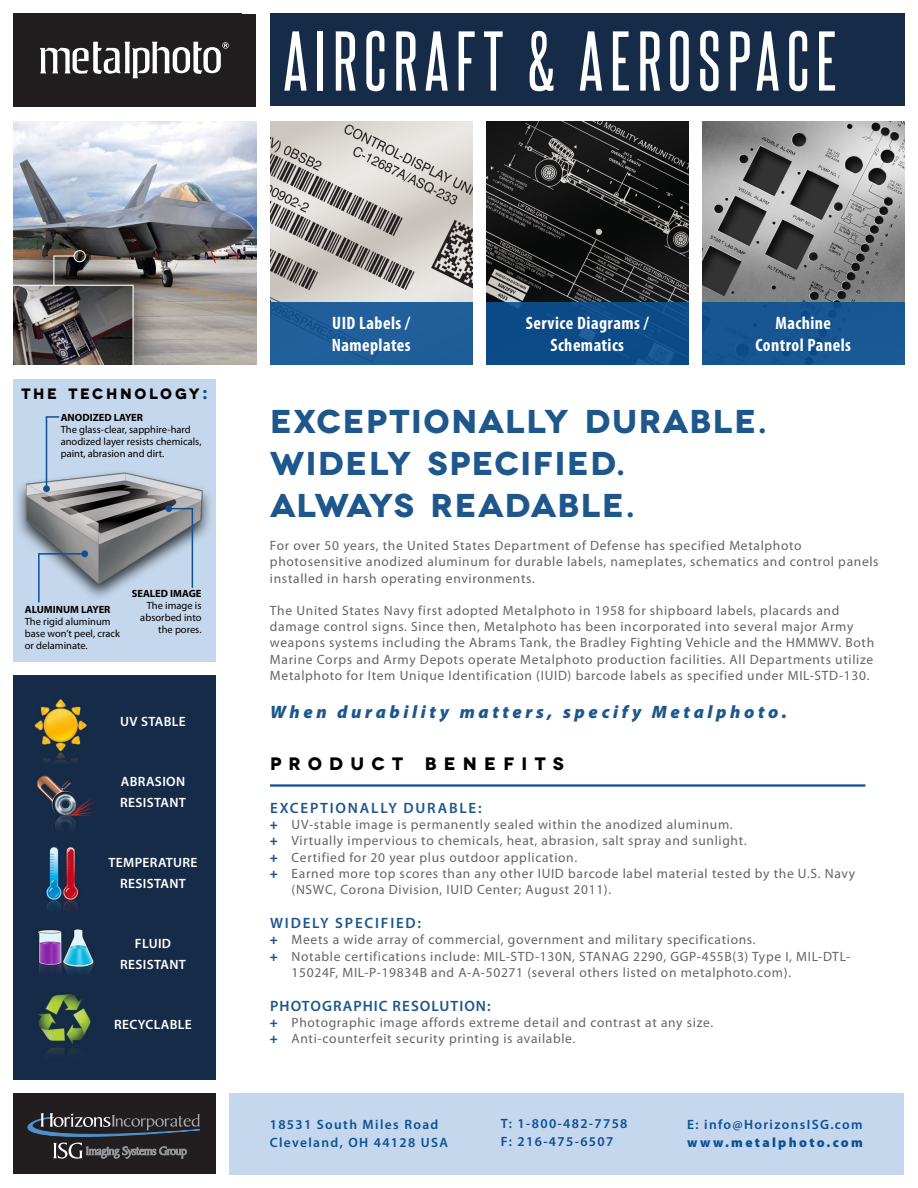
<style>
.page{position:relative;width:918px;height:1188px;background:#fff}
.page>*{position:absolute;margin:0;border:0;box-sizing:border-box;transform-origin:0 0}
.t1{font:72px "Steelfish Rg";letter-spacing:.1em;color:#fff}
.t2{font:700 33px/42px "Novecentowide";letter-spacing:.05em;color:#1e578c}
.t3{font:700 condensed 18px/21.6px "Myriad Pro";letter-spacing:.025em;color:#fff;text-align:center}
.t4{font:italic 900 18px "Myriad Pro";letter-spacing:.2em;color:#1e578c}
.t5{font:700 18px "Novecentowide";letter-spacing:.4em;color:#000}
.t6{font:600 15px "Myriad Pro";letter-spacing:.07em;color:#1e578c}
.t7{font:700 15px "Novecentowide";letter-spacing:.175em;color:#000}
.t8{font:13.5px/16.2px "Myriad Pro";letter-spacing:.05em;color:#636466}
.t9{font:600 13.5px/18px "Myriad Pro";letter-spacing:.1em;color:#0b5194}
.t10{font:600 13.5px/20.2px "Myriad Pro";letter-spacing:.025em;color:#fff;text-align:center}
.t11{font:900 13.5px "Myriad Pro";letter-spacing:.17em;color:#0b5194}
.t12{font:10.5px/12px "Myriad Pro";color:#000}
.t13{font:700 10.5px "Myriad Pro";color:#000}
.s1{font-size:21px;color:#0b5194}
.s2{font-weight:900;color:#1e578c}
</style>
<div class="page">
<div style="left:14px;top:379px;width:202px;height:283px;background:#c5d7ec"></div>
<img style="left:18px;top:468px;width:192px;height:129px">
<hr style="left:38px;top:553px;width:47px;height:2px;background:#0b5194">
<hr style="left:38px;top:554px;width:2px;height:48px;background:#0b5194">
<div style="left:165px;top:505px;width:7px;height:7px;background:#0b5194;border-radius:50%"></div>
<div style="left:81px;top:550px;width:7px;height:7px;background:#0b5194;border-radius:50%"></div>
<div style="left:43px;top:485px;width:7px;height:7px;background:#0b5194;border-radius:50%"></div>
<img style="left:14px;top:675px;width:202px;height:405px">
<img style="left:14px;top:122px;width:242px;height:243px">
<img style="left:270px;top:122px;width:202px;height:243px">
<img style="left:486px;top:122px;width:202px;height:243px">
<img style="left:702px;top:122px;width:202px;height:243px">
<div style="left:270px;top:14px;width:634px;height:92px;background:#162b48"></div>
<div style="left:230px;top:1093px;width:674px;height:81px;background:#c5d7ec"></div>
<div style="left:14px;top:14px;width:242px;height:93px;background:#221e1f"></div>
<div style="left:14px;top:1094px;width:202px;height:80px;background:#221e1f"></div>
<div style="left:270px;top:302px;width:202px;height:62px;background:#205f9b"></div>
<div style="left:486px;top:302px;width:202px;height:62px;background:#0c4b87"></div>
<div style="left:702px;top:302px;width:202px;height:62px;background:#175692"></div>
<svg style="left:28px;top:1113px;width:172px;height:46px"></svg>
<svg style="left:40px;top:42px;width:189px;height:36px"></svg>
<hr style="left:270px;top:784px;width:595px;height:3px;background:#0b5194">
<svg style="left:46px;top:416px;width:13px;height:2px"></svg>
<hr style="left:46px;top:417px;width:1px;height:70px;background:#0b5194">
<svg style="left:172px;top:508px;width:20px;height:1px"></svg>
<hr style="left:192px;top:508px;width:1px;height:80px;background:#0b5194">
<h1 class="t1" style="left:284px;top:17px;width:555px">AIRCRAFT &amp; AEROSPACE</h1>
<p class="t7" style="left:21px;top:385px;width:188px">THE TECHNOLOGY<span class="s1">:</span></p>
<p class="t13" style="left:61px;top:411px;width:84px">ANODIZED LAYER</p>
<p class="t12" style="left:61px;top:424px;width:142px">The glass-clear, sapphire-hard anodized layer resists chemicals, paint, abrasion and dirt.</p>
<p class="t13" style="left:25px;top:602px;width:87px">ALUMINUM LAYER</p>
<p class="t12" style="left:25px;top:615px;width:97px">The rigid aluminum base won’t peel, crack or delaminate.</p>
<p class="t13" style="left:132px;top:587px;width:71px">SEALED IMAGE</p>
<p class="t12" style="left:140px;top:600px;width:63px;text-align:right">The image is absorbed into the pores.</p>
<p class="t10" style="left:120px;top:711px;width:67px">UV STABLE</p>
<p class="t10" style="left:120px;top:771px;width:67px;text-align:left">ABRASION<br>RESISTANT</p>
<p class="t10" style="left:109px;top:852px;width:91px">TEMPERATURE<br>RESISTANT</p>
<p class="t10" style="left:120px;top:933px;width:67px">FLUID<br>RESISTANT</p>
<p class="t10" style="left:114px;top:1014px;width:79px">RECYCLABLE</p>
<h3 class="t3" style="left:332px;top:312px;width:81px;text-align:left">UID Labels /<br>Nameplates</h3>
<h3 class="t3" style="left:526px;top:312px;width:124px">Service Diagrams /<br>Schematics</h3>
<h3 class="t3" style="left:755px;top:312px;width:97px">Machine<br>Control Panels</h3>
<h2 class="t2" style="left:270px;top:401px;width:499px">EXCEPTIONALLY DURABLE.<br>WIDELY SPECIFIED.<br>ALWAYS READABLE.</h2>
<p class="t8" style="left:270px;top:537px;width:610px">For over 50 years, the United States Department of Defense has specified Metalphoto photosensitive anodized aluminum for durable labels, nameplates, schematics and control panels installed in harsh operating environments.</p>
<p class="t8" style="left:270px;top:602px;width:606px">The United States Navy first adopted Metalphoto in 1958 for shipboard labels, placards and damage control signs. Since then, Metalphoto has been incorporated into several major Army weapons systems including the Abrams Tank, the Bradley Fighting Vehicle and the HMMWV. Both Marine Corps and Army Depots operate Metalphoto production facilities. All Departments utilize Metalphoto for Item Unique Identification (IUID) barcode labels as specified under MIL-STD-130.</p>
<h3 class="t4" style="left:270px;top:699px;width:518px">When durability matters, specify Metalphoto.</h3>
<h3 class="t5" style="left:270px;top:752px;width:295px">PRODUCT BENEFITS</h3>
<p class="t6" style="left:270px;top:798px;width:31px">Exceptionally</p>
<p class="t6" style="left:403px;top:798px;width:23px">Durable</p>
<p class="t6" style="left:478px;top:798px;width:5px">:</p>
<p class="t8" style="left:270px;top:816px;width:464px"><span class="s2">+</span> UV-stable image is permanently sealed within the anodized aluminum.</p>
<p class="t8" style="left:270px;top:832px;width:478px"><span class="s2">+</span> Virtually impervious to chemicals, heat, abrasion, salt spray and sunlight.</p>
<p class="t8" style="left:270px;top:849px;width:309px"><span class="s2">+</span> Certified for 20 year plus outdoor application.</p>
<p class="t8" style="left:270px;top:865px;width:587px"><span class="s2">+</span> Earned more top scores than any other IUID barcode label material tested by the U.S. Navy</p>
<p class="t8" style="left:292px;top:881px;width:321px">(NSWC, Corona Division, IUID Center; August 2011).</p>
<p class="t6" style="left:270px;top:914px;width:25px">Widely</p>
<p class="t6" style="left:335px;top:914px;width:20px">Specified</p>
<p class="t6" style="left:418px;top:914px;width:5px">:</p>
<p class="t8" style="left:270px;top:931px;width:487px"><span class="s2">+</span> Meets a wide array of commercial, government and military specifications.</p>
<p class="t8" style="left:270px;top:948px;width:582px"><span class="s2">+</span> Notable certifications include: MIL-STD-130N, STANAG 2290, GGP-455B(3) Type I, MIL-DTL-</p>
<p class="t8" style="left:292px;top:964px;width:501px">15024F, MIL-P-19834B and A-A-50271 (several others listed on metalphoto.com).</p>
<p class="t6" style="left:270px;top:996px;width:222px">PHOTOGRAPHIC RESOLUTION:</p>
<p class="t8" style="left:270px;top:1014px;width:445px"><span class="s2">+</span> Photographic image affords extreme detail and contrast at any size. <span class="s2">+</span> Anti-counterfeit security printing is available.</p>
<p class="t9" style="left:270px;top:1115px;width:180px">18531 South Miles Road<br>Cleveland, OH 44128 USA</p>
<p class="t9" style="left:501px;top:1114px;width:128px">T: 1-800-482-7758<br>F: 216-475-6507</p>
<p class="t9" style="left:687px;top:1115px;width:177px">E: info@HorizonsISG.com</p>
<p class="t11" style="left:687px;top:1133px;width:177px">www.metalphoto.com</p>
</div>
